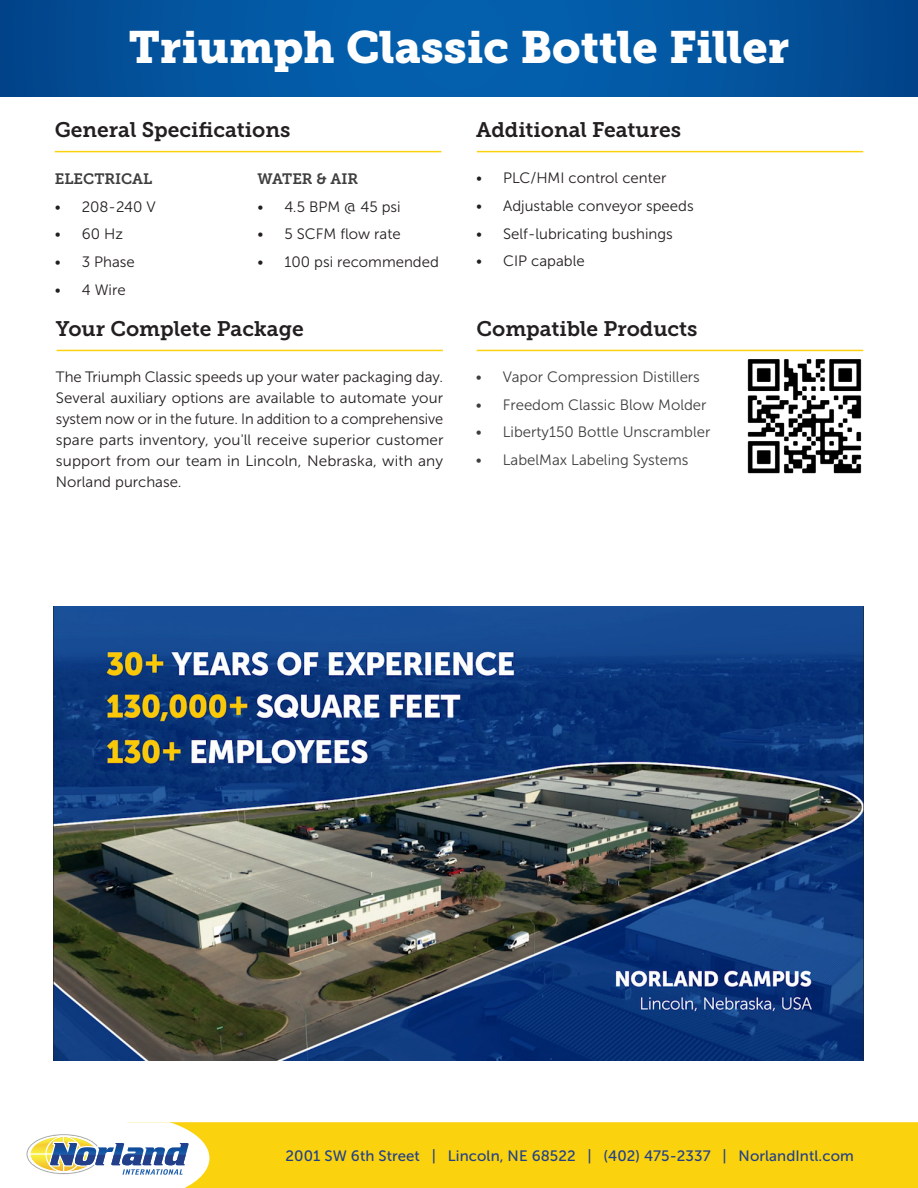
<style>
.page{position:relative;width:918px;height:1188px;background:#fff}
.page>*{position:absolute;margin:0;border:0;box-sizing:border-box;transform-origin:0 0}
.New_Main_Page_Header{font:45px "Museo Slab 900";color:#fff}
.Subheader{font:21px "Museo Slab 700";color:#231f20}
.Bullets_Back_Page{font:15px/21px "Museo Sans 300";color:#231f20;text-align:justify}
.t1{font:15px "Museo Sans 300";color:#3e3e3f}
.t2{font:15px "Museo Sans 500";letter-spacing:.005em;color:#224089}
.t3{font:15px "Museo Slab 700";color:#3e3e3f}
</style>
<div class="page">
<svg style="left:0;top:0;width:918px;height:96px;background:#03559f"></svg>
<div style="left:127px;top:1122px;width:791px;height:66px;background:#fad20e"></div>
<svg style="left:26px;top:1122px;width:183px;height:66px"></svg>
<hr style="left:477px;top:151px;width:386px;height:1px;background:#fad20e">
<hr style="left:57px;top:350px;width:386px;height:1px;background:#fad20e">
<hr style="left:55px;top:151px;width:386px;height:1px;background:#fad20e">
<hr style="left:477px;top:350px;width:386px;height:1px;background:#fad20e">
<img style="left:748px;top:359px;width:113px;height:114px">
<img style="left:54px;top:607px;width:809px;height:453px">
<p class="New_Main_Page_Header" style="left:129px;top:21px;width:662px">Triumph Classic Bottle Filler</p>
<p class="Subheader" style="left:55px;top:118px;width:237px">General Specifications</p>
<p class="t3" style="left:55px;top:170px;width:99px">ELECTRICAL</p>
<p class="Bullets_Back_Page" style="left:55px;top:196px;width:103px">• 208-240 V</p>
<p class="Bullets_Back_Page" style="left:55px;top:224px;width:70px">• 60 Hz</p>
<p class="Bullets_Back_Page" style="left:55px;top:252px;width:82px">• 3 Phase</p>
<p class="Bullets_Back_Page" style="left:55px;top:279px;width:72px">• 4 Wire</p>
<p class="t3" style="left:257px;top:170px;width:102px">WATER &amp; AIR</p>
<p class="Bullets_Back_Page" style="left:257px;top:196px;width:145px">• 4.5 BPM @ 45 psi</p>
<p class="Bullets_Back_Page" style="left:257px;top:224px;width:145px">• 5 SCFM flow rate</p>
<p class="Bullets_Back_Page" style="left:257px;top:252px;width:183px">• 100 psi recommended</p>
<p class="Subheader" style="left:56px;top:317px;width:249px">Your Complete Package</p>
<p class="Bullets_Back_Page" style="left:56px;top:366px;width:389px">The Triumph Classic speeds up your water packaging day.<br>Several auxiliary options are available to automate your system now or in the future. In addition to a comprehensive spare parts inventory, you'll receive superior customer support from our team in Lincoln, Nebraska, with any Norland purchase.</p>
<p class="Subheader" style="left:476px;top:118px;width:207px">Additional Features</p>
<p class="Bullets_Back_Page" style="left:476px;top:168px;width:192px">• PLC/HMI control center</p>
<p class="Bullets_Back_Page" style="left:476px;top:195px;width:219px">• Adjustable conveyor speeds</p>
<p class="Bullets_Back_Page" style="left:476px;top:223px;width:198px">• Self-lubricating bushings</p>
<p class="Bullets_Back_Page" style="left:476px;top:251px;width:110px">• CIP capable</p>
<p class="Subheader" style="left:477px;top:317px;width:223px">Compatible Products</p>
<p class="t1" style="left:476px;top:369px;width:226px">• Vapor Compression Distillers</p>
<p class="t1" style="left:476px;top:396px;width:232px">• Freedom Classic Blow Molder</p>
<p class="t1" style="left:476px;top:424px;width:236px">• Liberty150 Bottle Unscrambler</p>
<p class="t1" style="left:476px;top:452px;width:214px">• LabelMax Labeling Systems</p>
<p class="t2" style="left:286px;top:1148px;width:570px">2001 SW 6th Street | Lincoln, NE 68522 | (402) 475-2337 | NorlandIntl.com</p>
</div>
